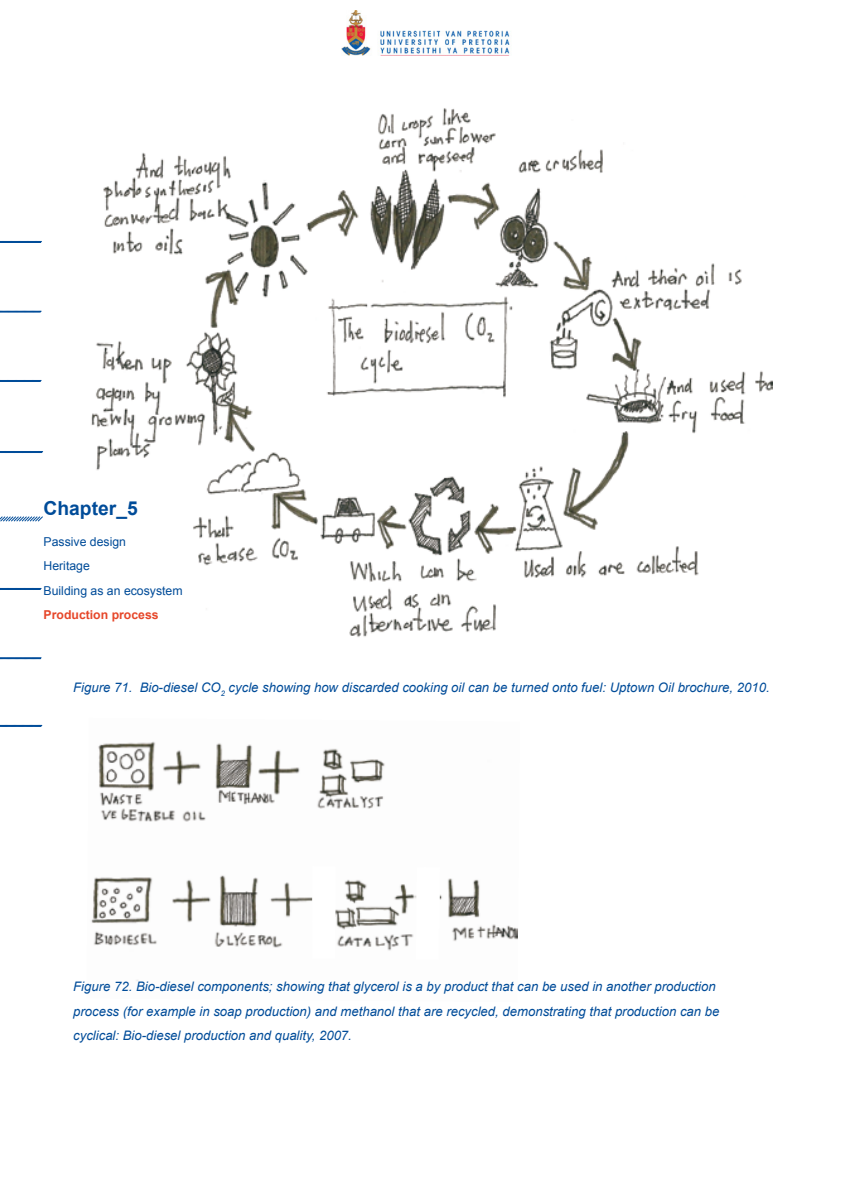
<style>
.page{position:relative;width:854px;height:1191px;background:#fff}
.page>*{position:absolute;margin:0;border:0;box-sizing:border-box;transform-origin:0 0}
.t1{font:700 19.25px "Arial";color:#004c99}
.t2{font:italic 13.12px/24.5px "Arial";color:#004c99}
.t3{font:12.25px/24.5px "Arial";color:#004c99}
.t4{font:700 12.25px "Arial";color:#e6472a}
</style>
<div class="page">
<img style="left:91px;top:108px;width:681px;height:529px">
<svg style="left:0;top:241px;width:42px;height:2px"></svg>
<svg style="left:0;top:310px;width:42px;height:3px"></svg>
<svg style="left:0;top:380px;width:42px;height:2px"></svg>
<svg style="left:0;top:516px;width:43px;height:6px"></svg>
<svg style="left:0;top:451px;width:43px;height:2px"></svg>
<svg style="left:0;top:587px;width:42px;height:3px"></svg>
<svg style="left:0;top:657px;width:42px;height:2px"></svg>
<img style="left:91px;top:741px;width:427px;height:240px">
<svg style="left:312px;top:866px;width:127px;height:93px"></svg>
<img style="left:335px;top:862px;width:81px;height:101px">
<svg style="left:0;top:724px;width:43px;height:3px"></svg>
<img style="left:341px;top:10px;width:169px;height:46px">
<h1 class="t1" style="left:44px;top:495px;width:96px">Chapter_5</h1>
<p class="t3" style="left:44px;top:529px;width:140px">Passive design<br>Heritage<br>Building as an ecosystem</p>
<p class="t4" style="left:44px;top:607px;width:117px">Production process</p>
<p class="t2" style="left:73px;top:675px;width:697px">Figure 71. Bio-diesel CO<sub>2</sub> cycle showing how discarded cooking oil can be turned onto fuel: Uptown Oil brochure, 2010.</p>
<p class="t2" style="left:73px;top:974px;width:647px">Figure 72. Bio-diesel components; showing that glycerol is a by product that can be used in another production process (for example in soap production) and methanol that are recycled, demonstrating that production can be cyclical: Bio-diesel production and quality, 2007.</p>
</div>
